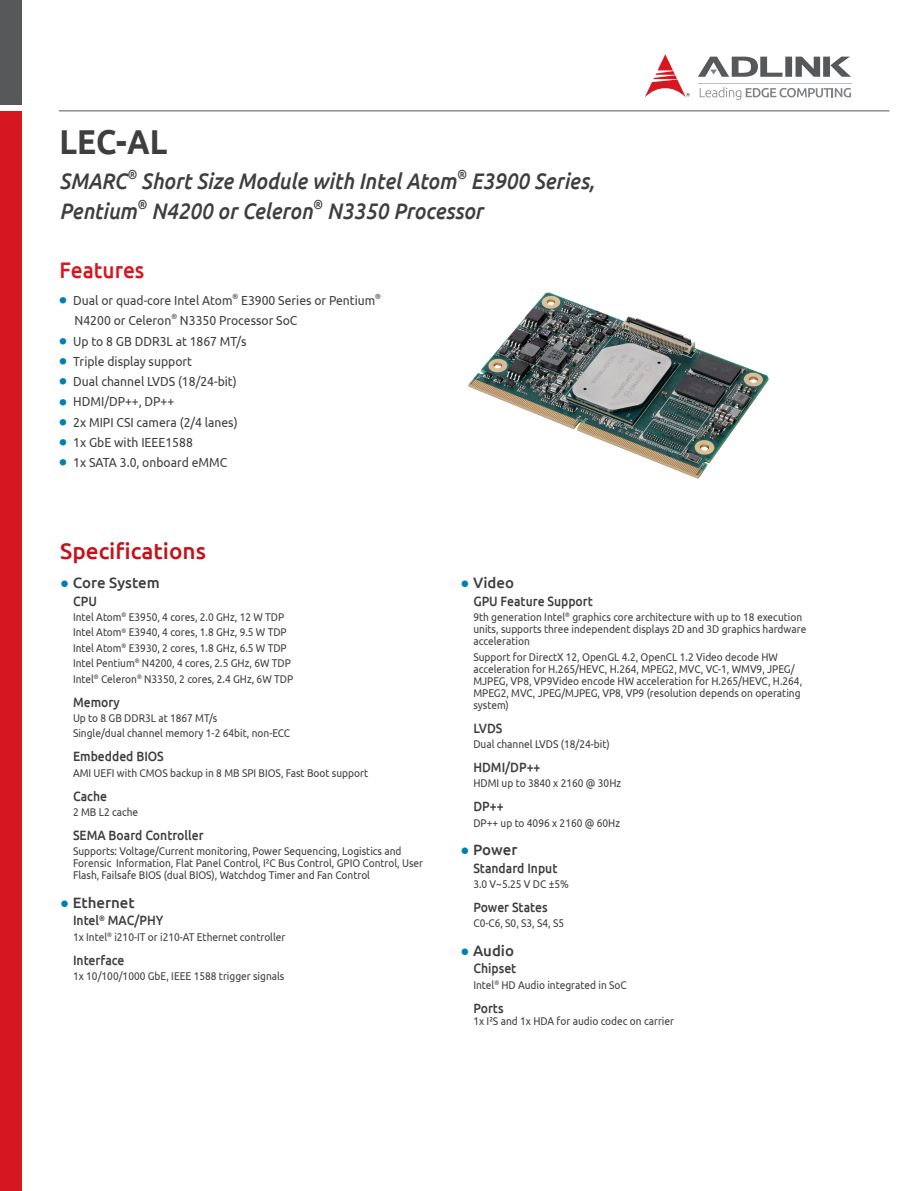
<style>
.page{position:relative;width:915px;height:1191px;background:#fff}
.page>*{position:absolute;margin:0;border:0;box-sizing:border-box;transform-origin:0 0}
.t1{font:700 34.5px "Ubuntu";color:#3e3e3f;scale:.91 1}
.t2{font:italic 500 22.5px "Ubuntu";color:#3e3e3f;scale:.91 1}
.t3{font:500 22.5px "Ubuntu";color:#c4121a}
.t4{font:500 22.5px "Ubuntu";color:#d7171f;scale:.93 1}
.t5{font:500 15px "Ubuntu";color:#3e3e3f}
.t6{font:500 13.5px "Ubuntu";color:#3e3e3f;scale:.9 1}
.t7{font:13.2px "Ubuntu";color:#3e3e3f;scale:.92 1}
.t8{font:italic 500 13.05px "Ubuntu";color:#3e3e3f;scale:.91 1}
.t9{font:11.25px/12px "Ubuntu";color:#3e3e3f;scale:.9 1}
.t10{font:7.65px "Ubuntu";color:#3e3e3f;scale:.92 1}
.s1{font-family:"Adobe Ming Std";font-weight:300;font-size:7.2px;color:#007fb4}
.s2{font-family:"Trebuchet MS";font-weight:400;color:#007fb4}
</style>
<div class="page">
<div style="left:0;top:111px;width:21px;height:1080px;background:#d7171f"></div>
<div style="left:0;top:0;width:21px;height:104px;background:#57585a"></div>
<hr style="left:59px;top:110px;width:830px;height:1px;background:#57585a">
<svg style="left:698px;top:57px;width:152px;height:20px"></svg>
<svg style="left:645px;top:54px;width:44px;height:43px"></svg>
<svg style="left:699px;top:87px;width:151px;height:13px"></svg>
<hr style="left:697px;top:83px;width:154px;height:1px;background:#bcbdc0">
<img style="left:467px;top:292px;width:302px;height:187px">
<h1 class="t1" style="left:60px;top:120px;width:120px">LEC-AL</h1>
<h2 class="t2" style="left:60px;top:168px;width:75px">SMARC</h2>
<p class="t8" style="left:127px;top:166px;width:12px">®</p>
<h2 class="t2" style="left:141px;top:168px;width:347px">Short Size Module with Intel Atom</h2>
<p class="t8" style="left:456px;top:166px;width:12px">®</p>
<h2 class="t2" style="left:470px;top:168px;width:137px">E3900 Series,</h2>
<h2 class="t2" style="left:60px;top:198px;width:86px">Pentium</h2>
<p class="t8" style="left:137px;top:196px;width:12px">®</p>
<h2 class="t2" style="left:151px;top:198px;width:178px">N4200 or Celeron</h2>
<p class="t8" style="left:312px;top:196px;width:12px">®</p>
<h2 class="t2" style="left:327px;top:198px;width:173px">N3350 Processor</h2>
<h2 class="t4" style="left:60px;top:255px;width:93px">Features</h2>
<p class="t7" style="left:60px;top:292px;width:189px"><span class="s1">●</span> Dual or quad-core Intel Atom</p>
<p class="t10" style="left:232px;top:291px;width:8px">®</p>
<p class="t7" style="left:241px;top:292px;width:147px">E3900 Series or Pentium</p>
<p class="t10" style="left:375px;top:291px;width:8px">®</p>
<p class="t7" style="left:75px;top:313px;width:107px">N4200 or Celeron</p>
<p class="t10" style="left:171px;top:312px;width:8px">®</p>
<p class="t7" style="left:180px;top:313px;width:129px">N3350 Processor SoC</p>
<p class="t7" style="left:60px;top:333px;width:204px"><span class="s1">●</span> Up to 8 GB DDR3L at 1867 MT/s</p>
<p class="t7" style="left:60px;top:353px;width:145px"><span class="s1">●</span> Triple display support</p>
<p class="t7" style="left:60px;top:373px;width:194px"><span class="s1">●</span> Dual channel LVDS (18/24-bit)</p>
<p class="t7" style="left:60px;top:394px;width:126px"><span class="s1">●</span> HDMI/DP++, DP++</p>
<p class="t7" style="left:60px;top:414px;width:195px"><span class="s1">●</span> 2x MIPI CSI camera (2/4 lanes)</p>
<p class="t7" style="left:60px;top:434px;width:146px"><span class="s1">●</span> 1x GbE with IEEE1588</p>
<p class="t7" style="left:60px;top:454px;width:184px"><span class="s1">●</span> 1x SATA 3.0, onboard eMMC</p>
<h2 class="t3" style="left:60px;top:536px;width:147px">Specifications</h2>
<h3 class="t5" style="left:60px;top:573px;width:101px"><span class="s2">●</span> Core System</h3>
<p class="t6" style="left:73px;top:592px;width:28px">CPU</p>
<p class="t9" style="left:73px;top:609px;width:246px;line-height:15.5px">Intel Atom<sup>®</sup> E3950, 4 cores, 2.0 GHz, 12 W TDP Intel Atom<sup>®</sup> E3940, 4 cores, 1.8 GHz, 9.5 W TDP Intel Atom<sup>®</sup> E3930, 2 cores, 1.8 GHz, 6.5 W TDP Intel Pentium<sup>®</sup> N4200, 4 cores, 2.5 GHz, 6W TDP Intel<sup>®</sup> Celeron<sup>®</sup> N3350, 2 cores, 2.4 GHz, 6W TDP</p>
<p class="t6" style="left:73px;top:693px;width:54px">Memory</p>
<p class="t9" style="left:73px;top:710px;width:243px;line-height:15.5px">Up to 8 GB DDR3L at 1867 MT/s<br>Single/dual channel memory 1-2 64bit, non-ECC</p>
<p class="t6" style="left:73px;top:748px;width:102px">Embedded BIOS</p>
<p class="t9" style="left:73px;top:766px;width:329px">AMI UEFI with CMOS backup in 8 MB SPI BIOS, Fast Boot support</p>
<p class="t6" style="left:73px;top:787px;width:39px">Cache</p>
<p class="t9" style="left:73px;top:805px;width:74px">2 MB L2 cache</p>
<p class="t6" style="left:73px;top:826px;width:147px">SEMA Board Controller</p>
<p class="t9" style="left:73px;top:845px;width:390px">Supports: Voltage/Current monitoring, Power Sequencing, Logistics and<br>Forensic Information, Flat Panel Control, I²C Bus Control, GPIO Control, User<br>Flash, Failsafe BIOS (dual BIOS), Watchdog Timer and Fan Control</p>
<h3 class="t5" style="left:60px;top:893px;width:76px"><span class="s2">●</span> Ethernet</h3>
<p class="t6" style="left:73px;top:912px;width:102px">Intel<sup>®</sup> MAC/PHY</p>
<p class="t9" style="left:73px;top:930px;width:237px">1x Intel<sup>®</sup> i210-IT or i210-AT Ethernet controller</p>
<p class="t6" style="left:73px;top:951px;width:59px">Interface</p>
<p class="t9" style="left:73px;top:969px;width:236px">1x 10/100/1000 GbE, IEEE 1588 trigger signals</p>
<h3 class="t5" style="left:460px;top:573px;width:55px"><span class="s2">●</span> Video</h3>
<p class="t6" style="left:473px;top:592px;width:134px">GPU Feature Support</p>
<p class="t9" style="left:473px;top:611px;width:371px">9th generation Intel<sup>®</sup> graphics core architecture with up to 18 execution units, supports three independent displays 2D and 3D graphics hardware acceleration</p>
<p class="t9" style="left:473px;top:650px;width:367px">Support for DirectX 12, OpenGL 4.2, OpenCL 1.2 Video decode HW acceleration for H.265/HEVC, H.264, MPEG2, MVC, VC-1, WMV9, JPEG/ MJPEG, VP8, VP9Video encode HW acceleration for H.265/HEVC, H.264, MPEG2, MVC, JPEG/MJPEG, VP8, VP9 (resolution depends on operating system)</p>
<p class="t6" style="left:473px;top:719px;width:34px">LVDS</p>
<p class="t9" style="left:473px;top:737px;width:153px">Dual channel LVDS (18/24-bit)</p>
<p class="t6" style="left:473px;top:758px;width:76px">HDMI/DP++</p>
<p class="t9" style="left:473px;top:777px;width:166px">HDMI up to 3840 x 2160 @ 30Hz</p>
<p class="t6" style="left:473px;top:798px;width:35px">DP++</p>
<p class="t9" style="left:473px;top:816px;width:164px">DP++ up to 4096 x 2160 @ 60Hz</p>
<h3 class="t5" style="left:460px;top:840px;width:58px"><span class="s2">●</span> Power</h3>
<p class="t6" style="left:473px;top:859px;width:95px">Standard Input</p>
<p class="t9" style="left:473px;top:877px;width:108px">3.0 V~5.25 V DC ±5%</p>
<p class="t6" style="left:473px;top:898px;width:84px">Power States</p>
<p class="t9" style="left:473px;top:917px;width:102px">C0-C6, S0, S3, S4, S5</p>
<h3 class="t5" style="left:460px;top:941px;width:55px"><span class="s2">●</span> Audio</h3>
<p class="t6" style="left:473px;top:960px;width:49px">Chipset</p>
<p class="t9" style="left:473px;top:978px;width:172px">Intel<sup>®</sup> HD Audio integrated in SoC</p>
<p class="t6" style="left:473px;top:999px;width:35px">Ports</p>
<p class="t9" style="left:473px;top:1014px;width:224px">1x I²S and 1x HDA for audio codec on carrier</p>
</div>
